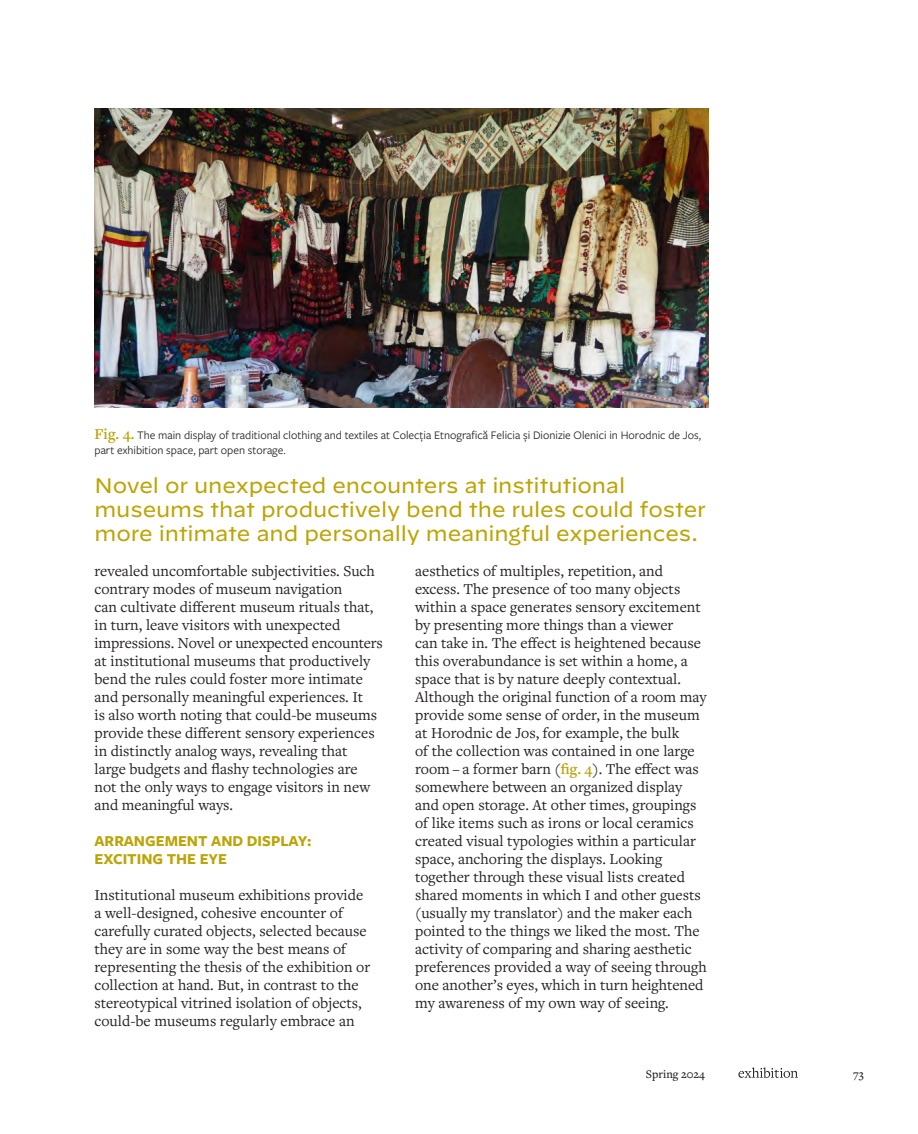
<style>
.page{position:relative;width:918px;height:1134px;background:#fff}
.page>*{position:absolute;margin:0;border:0;box-sizing:border-box;transform-origin:0 0}
.t1{font:21px/24px "Decimal";letter-spacing:-.005em;color:#bba507}
.t2{font:15.75px/18px "Freight Text Pro";color:#231f20}
.t3{font:700 15.75px/18px "Freight Sans Pro";color:#bba507}
.t4{font:12px/15px "Freight Sans Pro";color:#231f20}
.t5{font:500 12px "Freight Text Pro";color:#231f20}
.s1{font-family:"Freight Text Pro";font-weight:600;font-size:15.75px;color:#bba507}
.s2{font-weight:600;color:#bba507}
</style>
<div class="page">
<svg style="left:738px;top:1067px;width:60px;height:11px"></svg>
<img style="left:94px;top:108px;width:615px;height:299px">
<p class="t4" style="left:94px;top:427px;width:608px"><span class="s1">Fig. 4.</span> The main display of traditional clothing and textiles at Colecţia Etnografică Felicia și Dionizie Olenici in Horodnic de Jos, part exhibition space, part open storage.</p>
<h1 class="t1" style="left:94px;top:474px;width:613px">Novel or unexpected encounters at institutional museums that productively bend the rules could foster more intimate and personally meaningful experiences.</h1>
<p class="t2" style="left:94px;top:561px;width:290px">revealed uncomfortable subjectivities. Such contrary modes of museum navigation<br>can cultivate different museum rituals that, in turn, leave visitors with unexpected impressions. Novel or unexpected encounters at institutional museums that productively bend the rules could foster more intimate and personally meaningful experiences. It<br>is also worth noting that could-be museums provide these different sensory experiences in distinctly analog ways, revealing that large budgets and flashy technologies are not the only ways to engage visitors in new and meaningful ways.</p>
<p class="t3" style="left:94px;top:831px;width:218px">ARRANGEMENT AND DISPLAY:<br>EXCITING THE EYE</p>
<p class="t2" style="left:94px;top:885px;width:277px">Institutional museum exhibitions provide a well-designed, cohesive encounter of carefully curated objects, selected because they are in some way the best means of representing the thesis of the exhibition or collection at hand. But, in contrast to the stereotypical vitrined isolation of objects, could-be museums regularly embrace an</p>
<p class="t2" style="left:415px;top:561px;width:293px">aesthetics of multiples, repetition, and excess. The presence of too many objects within a space generates sensory excitement by presenting more things than a viewer<br>can take in. The effect is heightened because this overabundance is set within a home, a space that is by nature deeply contextual.<br>Although the original function of a room may provide some sense of order, in the museum at Horodnic de Jos, for example, the bulk<br>of the collection was contained in one large room – a former barn (<span class="s2">fig. 4</span>). The effect was somewhere between an organized display and open storage. At other times, groupings of like items such as irons or local ceramics created visual typologies within a particular space, anchoring the displays. Looking together through these visual lists created shared moments in which I and other guests (usually my translator) and the maker each pointed to the things we liked the most. The activity of comparing and sharing aesthetic preferences provided a way of seeing through one another’s eyes, which in turn heightened my awareness of my own way of seeing.</p>
<p class="t5" style="left:646px;top:1066px;width:61px">Spring 2024</p>
<p class="t5" style="left:853px;top:1066px;width:12px">73</p>
</div>
